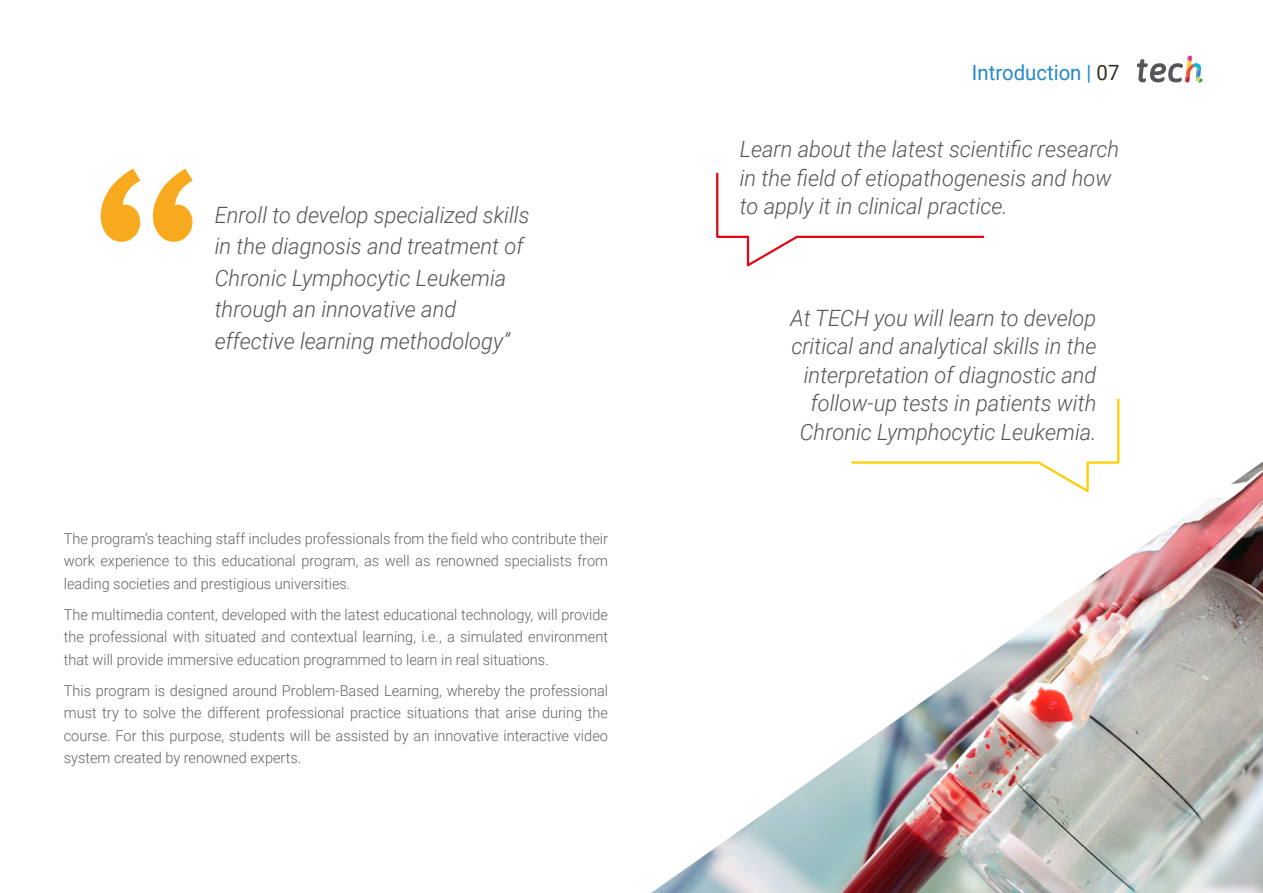
<style>
.page{position:relative;width:1263px;height:893px;background:#fff}
.page>*{position:absolute;margin:0;border:0;box-sizing:border-box;transform-origin:0 0}
.t1{font:italic 300 22.5px/28.5px "Roboto";color:#52555b}
.t2{font:21px "Roboto";color:#2488c9}
.t3{font:300 15px/22.5px "Roboto";color:#61646a;text-align:justify}
.s1{color:#312e20}
</style>
<div class="page">
<svg style="left:101px;top:169px;width:92px;height:73px"></svg>
<svg style="left:1117px;top:398px;width:3px;height:63px"></svg>
<img style="left:651px;top:461px;width:612px;height:432px">
<svg style="left:716px;top:172px;width:269px;height:95px"></svg>
<svg style="left:1137px;top:56px;width:65px;height:27px"></svg>
<h1 class="t1" style="left:215px;top:198px;width:316px;line-height:31.5px">Enroll to develop specialized skills in the diagnosis and treatment of<br>Chronic Lymphocytic Leukemia through an innovative and effective learning methodology”</h1>
<p class="t3" style="left:64px;top:527px;width:546px">The program’s teaching staff includes professionals from the field who contribute their work experience to this educational program, as well as renowned specialists from leading societies and prestigious universities.</p>
<p class="t3" style="left:64px;top:603px;width:546px">The multimedia content, developed with the latest educational technology, will provide the professional with situated and contextual learning, i.e., a simulated environment that will provide immersive education programmed to learn in real situations.</p>
<p class="t3" style="left:64px;top:679px;width:546px">This program is designed around Problem-Based Learning, whereby the professional must try to solve the different professional practice situations that arise during the course. For this purpose, students will be assisted by an innovative interactive video system created by renowned experts.</p>
<h2 class="t2" style="left:972px;top:57px;width:149px">Introduction | <span class="s1">07</span></h2>
<h1 class="t1" style="left:740px;top:134px;width:381px">Learn about the latest scientific research in the field of etiopathogenesis and how to apply it in clinical practice.</h1>
<h1 class="t1" style="left:790px;top:303px;width:307px;text-align:right">At TECH you will learn to develop critical and analytical skills in the interpretation of diagnostic and follow-up tests in patients with Chronic Lymphocytic Leukemia.</h1>
</div>
